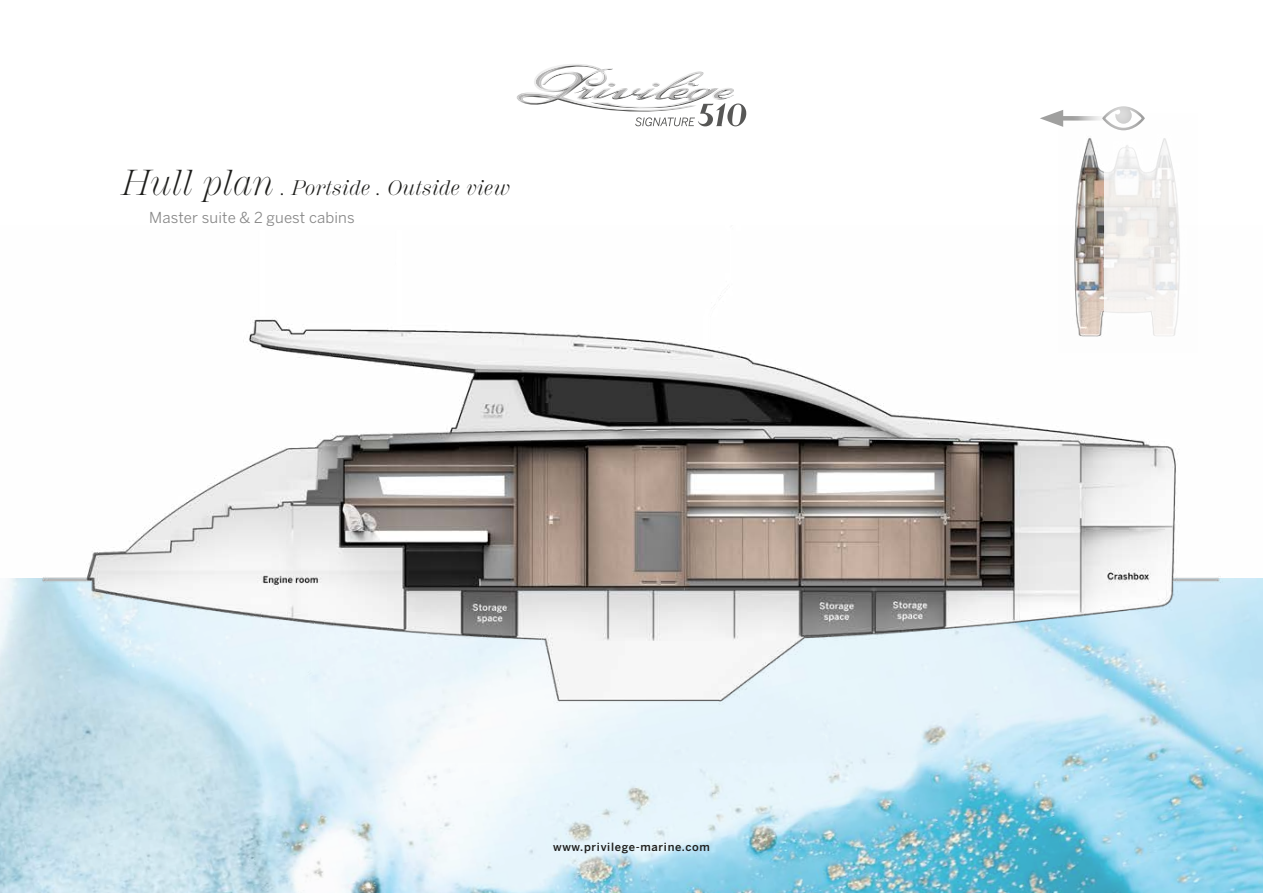
<style>
.page{position:relative;width:1263px;height:893px;background:#fff}
.page>*{position:absolute;margin:0;border:0;box-sizing:border-box;transform-origin:0 0}
.t1{font:italic 21px "Scotch Display";letter-spacing:.03em;color:#1d1d1b}
.t2{font:15px "Benton Sans";letter-spacing:.01em;color:#878787}
.t3{font:500 11.25px "Benton Sans";letter-spacing:.06em;color:#1d1d1b}
.s1{font-weight:300;font-size:36px}
</style>
<div class="page">
<img style="left:0;top:762px;width:1263px;height:131px">
<img style="left:1063px;top:113px;width:63px;height:112px">
<svg style="left:1104px;top:132px;width:75px;height:93px"></svg>
<svg style="left:517px;top:64px;width:229px;height:62px"></svg>
<img style="left:0;top:225px;width:1263px;height:537px">
<svg style="left:1063px;top:116px;width:39px;height:5px"></svg>
<svg style="left:1040px;top:110px;width:23px;height:17px"></svg>
<svg style="left:1102px;top:106px;width:43px;height:24px"></svg>
<p class="t1" style="left:122px;top:176px;width:389px"><span class="s1">Hull plan</span> . Portside . Outside view</p>
<p class="t2" style="left:149px;top:209px;width:207px">Master suite &amp; 2 guest cabins</p>
<p class="t3" style="left:553px;top:840px;width:158px">www.privilege-marine.com</p>
</div>
